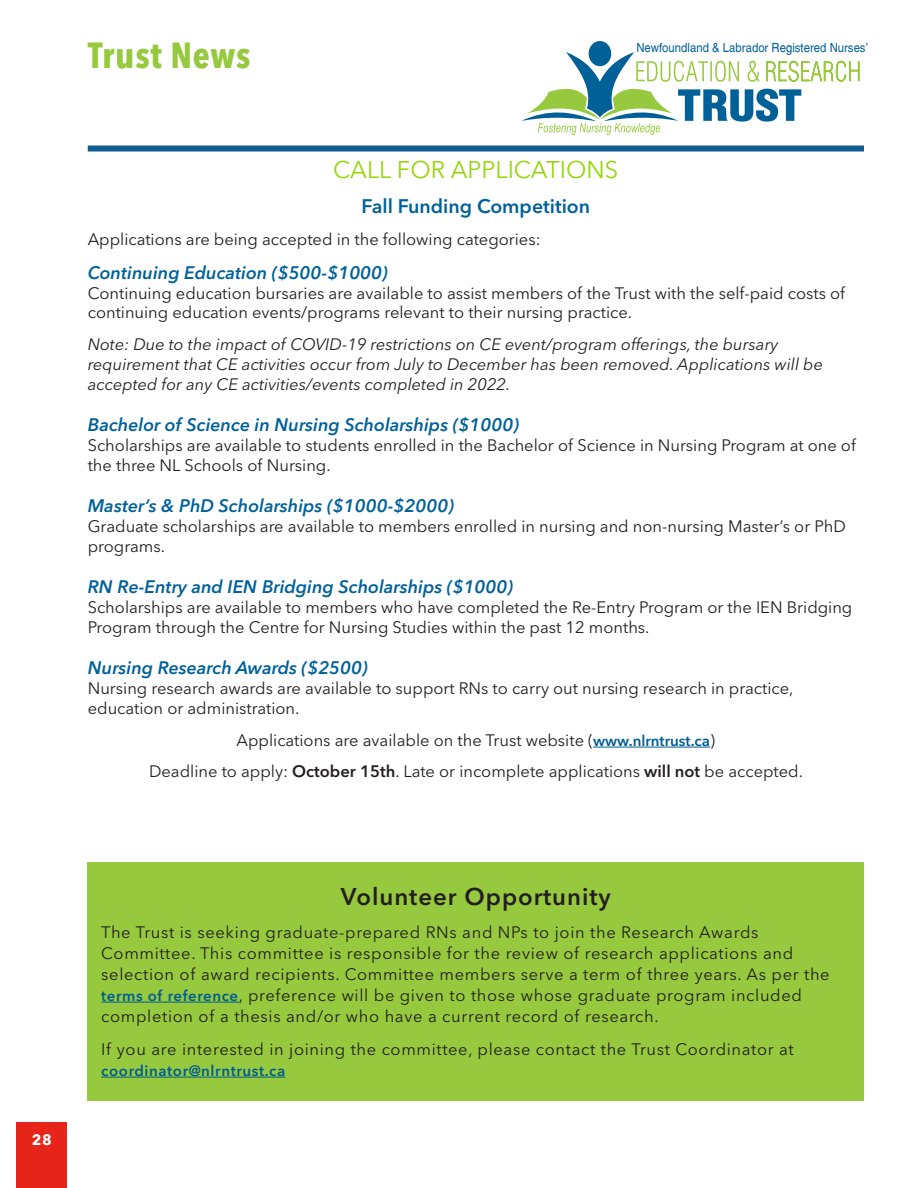
<style>
.page{position:relative;width:918px;height:1188px;background:#fff}
.page>*{position:absolute;margin:0;border:0;box-sizing:border-box;transform-origin:0 0}
.Title_Header__Blue{font:700 condensed 36px "Avenir Next LT Pro";letter-spacing:.02em;color:#96c93d}
.Pull_Out{font:600 24px "Avenir Next LT Pro";letter-spacing:.04em;color:#231f20}
.t1{font:24px "Avenir Next LT Pro";color:#94d608}
.t2{font:600 19.5px "Avenir Next LT Pro";color:#006199}
.t3{font:italic 600 18px "Avenir Next LT Pro";color:#006199}
.Pull_Out-2{font:16.5px/19.8px "Avenir Next LT Pro";color:#231f20}
.Pull_Out-3{font:16.5px/21px "Avenir Next LT Pro";letter-spacing:.04em;color:#231f20}
.t4{font:italic 16.5px/19.8px "Avenir Next LT Pro";color:#231f20}
.Pull_Out-4{font:600 15px "Avenir Next LT Pro";letter-spacing:.04em;color:#005d91}
.t5{font:700 15px "Avenir Next LT Pro";color:#fff}
.t6{font:12.6px "Switzerland Plain";color:#006199;scale:.9 1}
.s1{font-weight:600;font-size:15px;color:#005d91}
.s2{font-weight:600}
</style>
<div class="page">
<div style="left:17px;top:1122px;width:50px;height:66px;background:#e72419"></div>
<div style="left:88px;top:146px;width:776px;height:6px;background:#115c92"></div>
<div style="left:589px;top:41px;width:22px;height:25px;background:#006199;border-radius:50%"></div>
<svg style="left:521px;top:52px;width:338px;height:83px"></svg>
<div style="left:88px;top:862px;width:776px;height:238px;background:#96c93d"></div>
<hr style="left:101px;top:1002px;width:138px;height:1px;background:#005d91">
<hr style="left:101px;top:1077px;width:184px;height:1px;background:#005d91">
<hr style="left:593px;top:747px;width:117px;height:1px;background:#005d91">
<p class="Title_Header__Blue" style="left:88px;top:34px;width:164px">Trust News</p>
<p class="t6" style="left:636px;top:40px;width:259px">Newfoundland &amp; Labrador Registered Nurses’</p>
<p class="t1" style="left:333px;top:155px;width:287px">CALL FOR APPLICATIONS</p>
<p class="t2" style="left:362px;top:195px;width:230px">Fall Funding Competition</p>
<p class="Pull_Out-2" style="left:88px;top:229px;width:454px">Applications are being accepted in the following categories:</p>
<p class="t3" style="left:88px;top:262px;width:302px">Continuing Education ($500-$1000)</p>
<p class="Pull_Out-2" style="left:88px;top:283px;width:759px">Continuing education bursaries are available to assist members of the Trust with the self-paid costs of continuing education events/programs relevant to their nursing practice.</p>
<p class="t4" style="left:88px;top:334px;width:737px">Note: Due to the impact of COVID-19 restrictions on CE event/program offerings, the bursary requirement that CE activities occur from July to December has been removed. Applications will be accepted for any CE activities/events completed in 2022.</p>
<p class="t3" style="left:88px;top:414px;width:433px">Bachelor of Science in Nursing Scholarships ($1000)</p>
<p class="Pull_Out-2" style="left:88px;top:435px;width:770px">Scholarships are available to students enrolled in the Bachelor of Science in Nursing Program at one of the three NL Schools of Nursing.</p>
<p class="t3" style="left:88px;top:495px;width:368px">Master’s &amp; PhD Scholarships ($1000-$2000)</p>
<p class="Pull_Out-2" style="left:88px;top:516px;width:760px">Graduate scholarships are available to members enrolled in nursing and non-nursing Master’s or PhD programs.</p>
<p class="t3" style="left:88px;top:576px;width:427px">RN Re-Entry and IEN Bridging Scholarships ($1000)</p>
<p class="Pull_Out-2" style="left:88px;top:597px;width:766px">Scholarships are available to members who have completed the Re-Entry Program or the IEN Bridging<br>Program through the Centre for Nursing Studies within the past 12 months.</p>
<p class="t3" style="left:88px;top:657px;width:282px">Nursing Research Awards ($2500)</p>
<p class="Pull_Out-2" style="left:88px;top:678px;width:707px">Nursing research awards are available to support RNs to carry out nursing research in practice, education or administration.</p>
<p class="Pull_Out-2" style="left:237px;top:730px;width:480px">Applications are available on the Trust website (<span class="s1">www.nlrntrust.ca</span>)</p>
<p class="Pull_Out-2" style="left:149px;top:762px;width:655px">Deadline to apply: <span class="s2">October 15th</span>. Late or incomplete applications <span class="s2">will not</span> be accepted.</p>
<p class="t5" style="left:32px;top:1131px;width:21px">28</p>
<p class="Pull_Out" style="left:341px;top:882px;width:272px">Volunteer Opportunity</p>
<p class="Pull_Out-3" style="left:101px;top:921px;width:730px">The Trust is seeking graduate-prepared RNs and NPs to join the Research Awards Committee. This committee is responsible for the review of research applications and selection of award recipients. Committee members serve a term of three years. As per the <span class="s1">terms of reference</span>, preference will be given to those whose graduate program included completion of a thesis and/or who have a current record of research.</p>
<p class="Pull_Out-3" style="left:101px;top:1038px;width:694px">If you are interested in joining the committee, please contact the Trust Coordinator at</p>
<p class="Pull_Out-4" style="left:101px;top:1061px;width:186px">coordinator@nlrntrust.ca</p>
</div>
